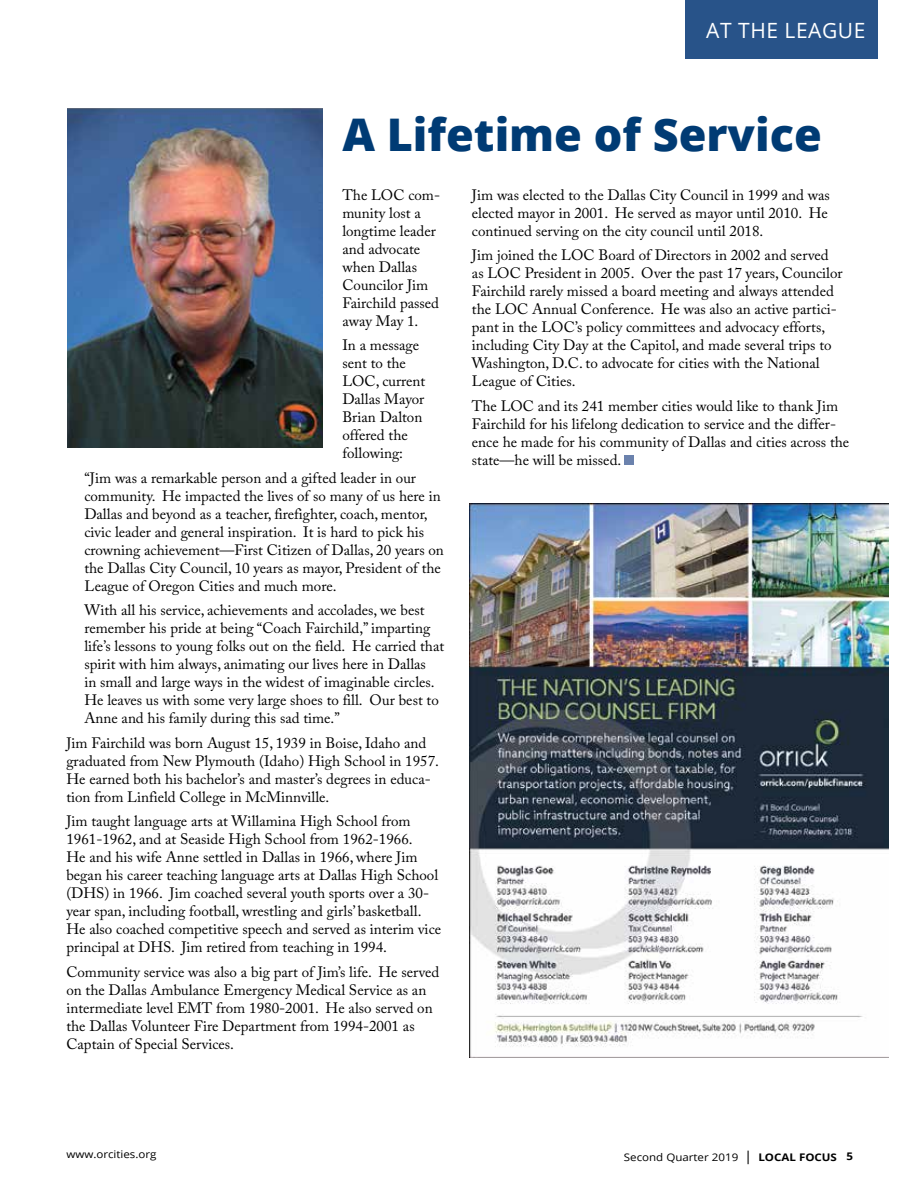
<style>
.page{position:relative;width:918px;height:1188px;background:#fff}
.page>*{position:absolute;margin:0;border:0;box-sizing:border-box;transform-origin:0 0}
.t1{font:800 45px "Open Sans";color:#003b74}
.t2{font:21px "Open Sans";letter-spacing:.025em;color:#fff}
.t3{font:15px/18px "Adobe Caslon Pro";color:#000}
.t4{font:10.5px "Open Sans";color:#000;scale:1.1 1}
.s1{font-size:13.5px}
.s2{font-weight:700}
</style>
<div class="page">
<div style="left:624px;top:455px;width:10px;height:10px;background:#6b82ad"></div>
<img style="left:68px;top:108px;width:254px;height:339px">
<img style="left:469px;top:503px;width:420px;height:555px">
<div style="left:685px;top:0;width:193px;height:58px;background:#285389"></div>
<h2 class="t2" style="left:706px;top:16px;width:161px">AT THE LEAGUE</h2>
<h1 class="t1" style="left:342px;top:101px;width:481px">A Lifetime of Service</h1>
<p class="t3" style="left:342px;top:186px;width:99px">The LOC com&shy;munity lost a longtime leader and advocate when Dallas<br>Councilor Jim<br>Fairchild passed away May 1.</p>
<p class="t3" style="left:342px;top:336px;width:84px">In a message sent to the<br>LOC, current<br>Dallas Mayor<br>Brian Dalton offered the following:</p>
<p class="t3" style="left:84px;top:469px;width:361px">“Jim was a remarkable person and a gifted leader in our community. He impacted the lives of so many of us here in Dallas and beyond as a teacher, firefighter, coach, mentor, civic leader and general inspiration. It is hard to pick his crowning achievement—First Citizen of Dallas, 20 years on the Dallas City Council, 10 years as mayor, President of the League of Oregon Cities and much more.</p>
<p class="t3" style="left:84px;top:601px;width:361px">With all his service, achievements and accolades, we best remember his pride at being “Coach Fairchild,” imparting life’s lessons to young folks out on the field. He carried that spirit with him always, animating our lives here in Dallas<br>in small and large ways in the widest of imaginable circles.<br>He leaves us with some very large shoes to fill. Our best to Anne and his family during this sad time.”</p>
<p class="t3" style="left:66px;top:734px;width:374px">Jim Fairchild was born August 15, 1939 in Boise, Idaho and graduated from New Plymouth (Idaho) High School in 1957.<br>He earned both his bachelor’s and master’s degrees in educa&shy;tion from Linfield College in McMinnville.</p>
<p class="t3" style="left:66px;top:812px;width:376px">Jim taught language arts at Willamina High School from 1961-1962, and at Seaside High School from 1962-1966.<br>He and his wife Anne settled in Dallas in 1966, where Jim began his career teaching language arts at Dallas High School (DHS) in 1966. Jim coached several youth sports over a 30- year span, including football, wrestling and girls’ basketball.<br>He also coached competitive speech and served as interim vice principal at DHS. Jim retired from teaching in 1994.</p>
<p class="t3" style="left:66px;top:963px;width:375px">Community service was also a big part of Jim’s life. He served on the Dallas Ambulance Emergency Medical Service as an intermediate level EMT from 1980-2001. He also served on the Dallas Volunteer Fire Department from 1994-2001 as Captain of Special Services.</p>
<p class="t3" style="left:472px;top:186px;width:359px;text-align:justify">Jim was elected to the Dallas City Council in 1999 and was elected mayor in 2001. He served as mayor until 2010. He continued serving on the city council until 2018.</p>
<p class="t3" style="left:472px;top:246px;width:372px">Jim joined the LOC Board of Directors in 2002 and served as LOC President in 2005. Over the past 17 years, Councilor Fairchild rarely missed a board meeting and always attended the LOC Annual Conference. He was also an active partici&shy;pant in the LOC’s policy committees and advocacy efforts, including City Day at the Capitol, and made several trips to Washington, D.C. to advocate for cities with the National League of Cities.</p>
<p class="t3" style="left:472px;top:397px;width:379px">The LOC and its 241 member cities would like to thank Jim Fairchild for his lifelong dedication to service and the differ&shy;ence he made for his community of Dallas and cities across the state—he will be missed.</p>
<p class="t4" style="left:66px;top:1147px;width:84px">www.orcities.org</p>
<p class="t4" style="left:624px;top:1150px;width:210px">Second Quarter 2019 <span class="s1">|</span> <span class="s2">LOCAL FOCUS 5</span></p>
</div>
